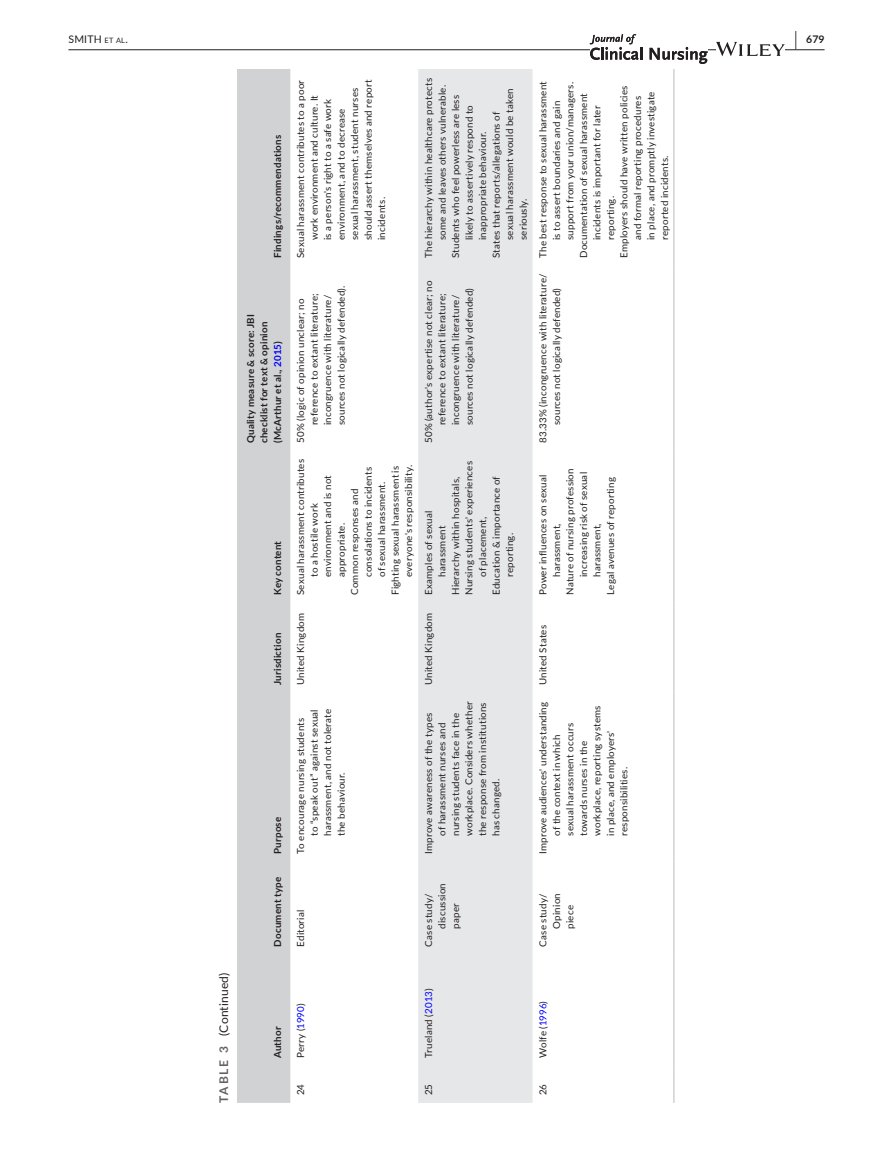
<style>
.page{position:relative;width:893px;height:1174px;background:#fff}
.page>*{position:absolute;margin:0;border:0;box-sizing:border-box;transform-origin:0 0}
.t1{font:12px "Lato";letter-spacing:.015em;color:#231f20}
.t2{font:10.5px "Lato";letter-spacing:.02em;color:#231f20}
.t3{font:700 10.5px "Lato";color:#231f20}
.t4{font:9.75px/13.5px "Lato";letter-spacing:.02em;color:#231f20}
.t5{font:700 9.75px/13.5px "Lato";letter-spacing:.02em;color:#231f20}
.s1{font-size:7.35px}
.s2{font-size:19.5px}
.s3{font-weight:700;color:#636366}
.s4{color:#00f}
</style>
<div class="page">
<hr style="left:68px;top:49px;width:756px;height:1px;background:#231f20">
<div style="left:590px;top:34px;width:118px;height:30px;background:#fff"></div>
<svg style="left:590px;top:34px;width:52px;height:26px"></svg>
<svg style="left:650px;top:47px;width:58px;height:17px"></svg>
<svg style="left:716px;top:42px;width:69px;height:14px"></svg>
<div style="left:237px;top:69px;width:53px;height:1034px;background:#d1d2d4"></div>
<div style="left:418px;top:69px;width:114px;height:1034px;background:#e6e7e9"></div>
<hr style="left:673px;top:1065px;width:2px;height:38px;background:#d1d2d4">
<hr style="left:673px;top:954px;width:2px;height:111px;background:#d1d2d4">
<hr style="left:673px;top:861px;width:2px;height:93px;background:#d1d2d4">
<hr style="left:673px;top:692px;width:2px;height:169px;background:#d1d2d4">
<hr style="left:673px;top:602px;width:2px;height:90px;background:#d1d2d4">
<hr style="left:673px;top:451px;width:2px;height:151px;background:#d1d2d4">
<hr style="left:673px;top:266px;width:2px;height:185px;background:#d1d2d4">
<hr style="left:673px;top:69px;width:2px;height:197px;background:#d1d2d4">
<p class="t2" style="left:68px;top:31px;width:61px">SMITH <span class="s1">et al</span>.</p>
<p class="t3" style="left:795px;top:31px;width:31px"><span class="s2">|</span> 679</p>
<p class="t1" style="left:215px;top:1103px;width:132px;rotate:-90deg"><span class="s3">TABLE 3</span> (Continued)</p>
<p class="t5" style="left:270px;top:258px;width:125px;rotate:-90deg">Findings/recommendations</p>
<p class="t5" style="left:243px;top:443px;width:131px;rotate:-90deg">Quality measure &amp; score: JBI checklist for text &amp; opinion (McArthur et al., <span class="s4">2015</span>)</p>
<p class="t5" style="left:270px;top:595px;width:56px;rotate:-90deg">Key content</p>
<p class="t5" style="left:270px;top:685px;width:54px;rotate:-90deg">Jurisdiction</p>
<p class="t5" style="left:270px;top:854px;width:39px;rotate:-90deg">Purpose</p>
<p class="t5" style="left:270px;top:946px;width:71px;rotate:-90deg">Document type</p>
<p class="t4" style="left:293px;top:240px;width:162px;text-indent:-18px;rotate:-90deg">Sexual harassment contributes to a poor work environment and culture. It<br>is a person's right to a safe work environment, and to decrease sexual harassment, student nurses should assert themselves and report incidents.</p>
<p class="t4" style="left:293px;top:425px;width:141px;text-indent:-18px;rotate:-90deg">50% (logic of opinion unclear; no reference to extant literature; incongruence with literature/ sources not logically defended).</p>
<p class="t4" style="left:293px;top:595px;width:137px;rotate:-90deg">Sexual harassment contributes</p>
<p class="t4" style="left:388px;top:595px;width:131px;rotate:-90deg">Fighting sexual harassment is</p>
<p class="t4" style="left:401px;top:577px;width:114px;rotate:-90deg">everyone's responsibility.</p>
<p class="t4" style="left:361px;top:577px;width:112px;rotate:-90deg">consolations to incidents</p>
<p class="t4" style="left:320px;top:577px;width:103px;rotate:-90deg">environment and is not</p>
<p class="t4" style="left:374px;top:577px;width:97px;rotate:-90deg">of sexual harassment.</p>
<p class="t4" style="left:347px;top:595px;width:108px;rotate:-90deg">Common responses and</p>
<p class="t4" style="left:307px;top:577px;width:75px;rotate:-90deg">to a hostile work</p>
<p class="t4" style="left:334px;top:577px;width:56px;rotate:-90deg">appropriate.</p>
<p class="t4" style="left:293px;top:685px;width:74px;rotate:-90deg">United Kingdom</p>
<p class="t4" style="left:293px;top:836px;width:128px;text-indent:-18px;rotate:-90deg">To encourage nursing students to “speak out” against sexual harassment, and not tolerate the behaviour.</p>
<p class="t4" style="left:421px;top:258px;width:182px;rotate:-90deg">The hierarchy within healthcare protects</p>
<p class="t4" style="left:435px;top:240px;width:157px;rotate:-90deg">some and leaves others vulnerable.</p>
<p class="t4" style="left:448px;top:258px;width:165px;rotate:-90deg">Students who feel powerless are less</p>
<p class="t4" style="left:462px;top:240px;width:136px;rotate:-90deg">likely to assertively respond to</p>
<p class="t4" style="left:502px;top:240px;width:153px;rotate:-90deg">sexual harassment would be taken</p>
<p class="t4" style="left:489px;top:258px;width:148px;rotate:-90deg">States that reports/allegations of</p>
<p class="t4" style="left:475px;top:240px;width:110px;rotate:-90deg">inappropriate behaviour.</p>
<p class="t4" style="left:516px;top:240px;width:43px;rotate:-90deg">seriously.</p>
<p class="t4" style="left:421px;top:425px;width:146px;text-indent:-18px;rotate:-90deg">50% (author's expertise not clear; no reference to extant literature; incongruence with literature/ sources not logically defended)</p>
<p class="t4" style="left:462px;top:595px;width:135px;rotate:-90deg">Nursing students' experiences</p>
<p class="t4" style="left:489px;top:595px;width:120px;rotate:-90deg">Education &amp; importance of</p>
<p class="t4" style="left:448px;top:595px;width:120px;rotate:-90deg">Hierarchy within hospitals,</p>
<p class="t4" style="left:421px;top:595px;width:86px;rotate:-90deg">Examples of sexual</p>
<p class="t4" style="left:475px;top:577px;width:62px;rotate:-90deg">of placement,</p>
<p class="t4" style="left:435px;top:577px;width:53px;rotate:-90deg">harassment</p>
<p class="t4" style="left:502px;top:577px;width:46px;rotate:-90deg">reporting.</p>
<p class="t4" style="left:421px;top:685px;width:74px;rotate:-90deg">United Kingdom</p>
<p class="t4" style="left:421px;top:836px;width:136px;text-indent:-18px;rotate:-90deg">Improve awareness of the types of harassment nurses and nursing students face in the workplace. Considers whether the response from institutions has changed.</p>
<p class="t4" style="left:536px;top:258px;width:178px;rotate:-90deg">The best response to sexual harassment</p>
<p class="t4" style="left:563px;top:240px;width:159px;rotate:-90deg">support from your union/managers.</p>
<p class="t4" style="left:576px;top:258px;width:166px;rotate:-90deg">Documentation of sexual harassment</p>
<p class="t4" style="left:617px;top:258px;width:174px;rotate:-90deg">Employers should have written policies</p>
<p class="t4" style="left:630px;top:240px;width:145px;rotate:-90deg">and formal reporting procedures</p>
<p class="t4" style="left:644px;top:240px;width:150px;rotate:-90deg">in place, and promptly investigate</p>
<p class="t4" style="left:549px;top:240px;width:141px;rotate:-90deg">is to assert boundaries and gain</p>
<p class="t4" style="left:590px;top:240px;width:136px;rotate:-90deg">incidents is important for later</p>
<p class="t4" style="left:657px;top:240px;width:86px;rotate:-90deg">reported incidents.</p>
<p class="t4" style="left:603px;top:240px;width:46px;rotate:-90deg">reporting.</p>
<p class="t4" style="left:536px;top:443px;width:171px;text-align:center;rotate:-90deg">83.33% (incongruence with literature/ sources not logically defended)</p>
<p class="t4" style="left:563px;top:595px;width:128px;rotate:-90deg">Nature of nursing profession</p>
<p class="t4" style="left:576px;top:577px;width:106px;rotate:-90deg">increasing risk of sexual</p>
<p class="t4" style="left:536px;top:595px;width:122px;rotate:-90deg">Power influences on sexual</p>
<p class="t4" style="left:603px;top:595px;width:119px;rotate:-90deg">Legal avenues of reporting</p>
<p class="t4" style="left:549px;top:577px;width:55px;rotate:-90deg">harassment,</p>
<p class="t4" style="left:590px;top:577px;width:55px;rotate:-90deg">harassment,</p>
<p class="t4" style="left:536px;top:685px;width:61px;rotate:-90deg">United States</p>
<p class="t4" style="left:536px;top:836px;width:136px;text-indent:-18px;rotate:-90deg">Improve audiences' understanding of the context in which<br>sexual harassment occurs towards nurses in the workplace, reporting systems in place, and employers' responsibilities.</p>
<p class="t4" style="left:293px;top:946px;width:38px;rotate:-90deg">Editorial</p>
<p class="t4" style="left:421px;top:928px;width:47px;text-indent:-18px;rotate:-90deg">Case study/ discussion paper</p>
<p class="t4" style="left:536px;top:928px;width:37px;text-align:justify;text-indent:-18px;rotate:-90deg">Case study/ Opinion piece</p>
<p class="t5" style="left:270px;top:1058px;width:33px;rotate:-90deg">Author</p>
<p class="t4" style="left:293px;top:1058px;width:56px;rotate:-90deg">Perry (<span class="s4">1990</span>)</p>
<p class="t4" style="left:293px;top:1095px;width:13px;rotate:-90deg">24</p>
<p class="t4" style="left:421px;top:1058px;width:71px;rotate:-90deg">Trueland (<span class="s4">2013</span>)</p>
<p class="t4" style="left:421px;top:1095px;width:13px;rotate:-90deg">25</p>
<p class="t4" style="left:536px;top:1058px;width:58px;rotate:-90deg">Wolfe (<span class="s4">1996</span>)</p>
<p class="t4" style="left:536px;top:1095px;width:13px;rotate:-90deg">26</p>
</div>
